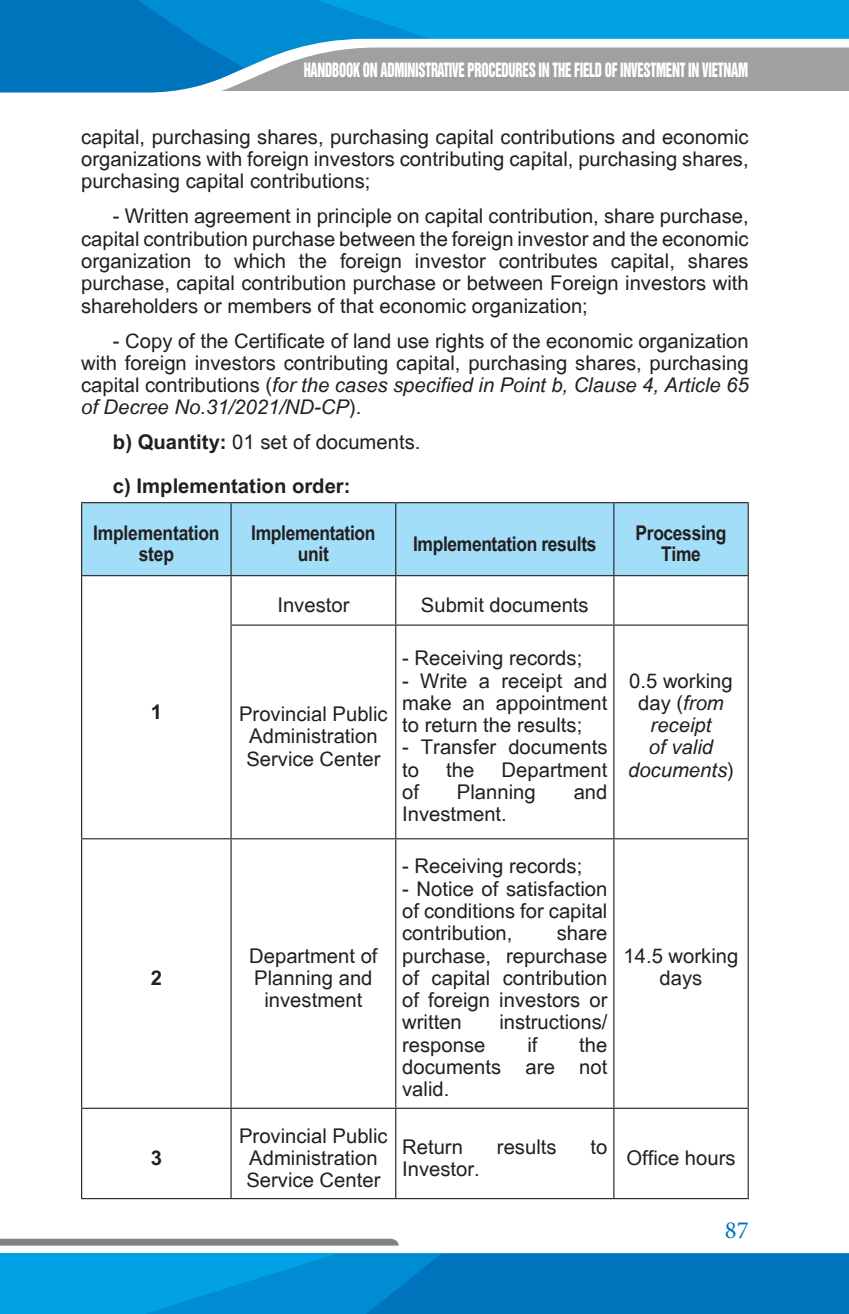
<style>
.page{position:relative;width:849px;height:1314px;background:#fff}
.page>*{position:absolute;margin:0;border:0;box-sizing:border-box;transform-origin:0 0}
.t1{font:24.75px "Minion Pro";color:#0073bd}
.t2{font:20.25px/22.3px "SVN Arial 3";color:#231f20;text-align:justify}
.t3{font:20.25px/21.4px "SVN Arial 3 bold";letter-spacing:-.02em;color:#231f20;text-align:center;scale:.86 1}
.t4{font:20.25px/22.3px "SVN Arial 3 italic";color:#231f20;text-align:center}
.t5{font:20.25px "SVN Arial 3 bold";color:#231f20}
.t6{font:20.25px "SVN Arial 3 bold";letter-spacing:-.02em;color:#231f20}
.t7{font:18px "UTM Helvet Ins";letter-spacing:-.02em;color:#fff;scale:.72 1}
.s1{font-family:"SVN Arial 3 italic"}
.s2{font-family:"SVN Arial 3 bold"}
.s3{font-family:"SVN Arial 3"}
</style>
<div class="page">
<div style="left:0;top:1254px;width:848px;height:60px;background:#00a2e5"></div>
<svg style="left:146px;top:1254px;width:702px;height:60px;background:#007fc7"></svg>
<svg style="left:0;top:1239px;width:398px;height:7px;background:#86888b"></svg>
<div style="left:453px;top:0;width:395px;height:39px;background:#00a2e5"></div>
<svg style="left:256px;top:0;width:197px;height:39px;background:#0095d9"></svg>
<svg style="left:0;top:0;width:256px;height:39px;background:#007bc4"></svg>
<svg style="left:0;top:39px;width:848px;height:54px;fill:#9ea0a2"></svg>
<div style="left:82px;top:503px;width:665px;height:72px;background:#a3def9"></div>
<hr style="left:81px;top:502px;width:150px;height:1px;background:#231f20">
<hr style="left:231px;top:502px;width:164px;height:1px;background:#231f20">
<hr style="left:395px;top:502px;width:218px;height:1px;background:#231f20">
<hr style="left:613px;top:502px;width:135px;height:1px;background:#231f20">
<hr style="left:81px;top:575px;width:150px;height:1px;background:#231f20">
<hr style="left:231px;top:575px;width:164px;height:1px;background:#231f20">
<hr style="left:395px;top:575px;width:218px;height:1px;background:#231f20">
<hr style="left:613px;top:575px;width:135px;height:1px;background:#231f20">
<hr style="left:230px;top:624px;width:165px;height:2px;background:#231f20">
<hr style="left:395px;top:624px;width:218px;height:2px;background:#231f20">
<hr style="left:613px;top:624px;width:135px;height:2px;background:#231f20">
<hr style="left:81px;top:838px;width:150px;height:1px;background:#231f20">
<hr style="left:231px;top:838px;width:164px;height:1px;background:#231f20">
<hr style="left:395px;top:838px;width:218px;height:1px;background:#231f20">
<hr style="left:613px;top:838px;width:135px;height:1px;background:#231f20">
<hr style="left:81px;top:1108px;width:150px;height:1px;background:#231f20">
<hr style="left:231px;top:1108px;width:164px;height:1px;background:#231f20">
<hr style="left:395px;top:1108px;width:218px;height:1px;background:#231f20">
<hr style="left:613px;top:1108px;width:135px;height:1px;background:#231f20">
<hr style="left:81px;top:1198px;width:150px;height:1px;background:#231f20">
<hr style="left:231px;top:1198px;width:164px;height:1px;background:#231f20">
<hr style="left:395px;top:1198px;width:218px;height:1px;background:#231f20">
<hr style="left:613px;top:1198px;width:135px;height:1px;background:#231f20">
<hr style="left:81px;top:503px;width:1px;height:72px;background:#231f20">
<hr style="left:81px;top:576px;width:1px;height:49px;background:#231f20">
<hr style="left:81px;top:625px;width:1px;height:213px;background:#231f20">
<hr style="left:81px;top:839px;width:1px;height:269px;background:#231f20">
<hr style="left:81px;top:1109px;width:1px;height:89px;background:#231f20">
<hr style="left:230px;top:503px;width:1px;height:72px;background:#231f20">
<hr style="left:395px;top:503px;width:1px;height:72px;background:#231f20">
<hr style="left:613px;top:503px;width:1px;height:72px;background:#231f20">
<hr style="left:747px;top:503px;width:1px;height:72px;background:#231f20">
<hr style="left:230px;top:576px;width:1px;height:48px;background:#231f20">
<hr style="left:395px;top:576px;width:1px;height:48px;background:#231f20">
<hr style="left:613px;top:576px;width:1px;height:48px;background:#231f20">
<hr style="left:747px;top:576px;width:1px;height:48px;background:#231f20">
<hr style="left:230px;top:626px;width:1px;height:212px;background:#231f20">
<hr style="left:395px;top:626px;width:1px;height:212px;background:#231f20">
<hr style="left:613px;top:626px;width:1px;height:212px;background:#231f20">
<hr style="left:747px;top:626px;width:1px;height:212px;background:#231f20">
<hr style="left:230px;top:839px;width:1px;height:269px;background:#231f20">
<hr style="left:395px;top:839px;width:1px;height:269px;background:#231f20">
<hr style="left:613px;top:839px;width:1px;height:269px;background:#231f20">
<hr style="left:747px;top:839px;width:1px;height:269px;background:#231f20">
<hr style="left:230px;top:1109px;width:1px;height:89px;background:#231f20">
<hr style="left:395px;top:1109px;width:1px;height:89px;background:#231f20">
<hr style="left:613px;top:1109px;width:1px;height:89px;background:#231f20">
<hr style="left:747px;top:1109px;width:1px;height:89px;background:#231f20">
<p class="t7" style="left:303px;top:55px;width:618px">HANDBOOK ON ADMINISTRATIVE PROCEDURES IN THE FIELD OF INVESTMENT IN VIETNAM</p>
<p class="t2" style="left:81px;top:124px;width:669px">capital, purchasing shares, purchasing capital contributions and economic organizations with foreign investors contributing capital, purchasing shares, purchasing capital contributions;</p>
<p class="t2" style="left:81px;top:203px;width:669px;text-indent:32px">- Written agreement in principle on capital contribution, share purchase, capital contribution purchase between the foreign investor and the economic organization to which the foreign investor contributes capital, shares purchase, capital contribution purchase or between Foreign investors with shareholders or members of that economic organization;</p>
<p class="t2" style="left:81px;top:327px;width:669px;text-indent:32px">- Copy of the Certificate of land use rights of the economic organization with foreign investors contributing capital, purchasing shares, purchasing capital contributions (<span class="s1">for the cases specified in Point b, Clause 4, Article 65 of Decree No.31/2021/ND-CP</span>).</p>
<p class="t2" style="left:113px;top:429px;width:309px"><span class="s2">b) Quantity:</span> 01 set of documents.</p>
<p class="t5" style="left:113px;top:470px;width:239px">c) Implementation order:</p>
<p class="t3" style="left:93px;top:520px;width:149px">Implementation step</p>
<p class="t3" style="left:251px;top:520px;width:146px">Implementation unit</p>
<p class="t3" style="left:413px;top:531px;width:215px">Implementation results</p>
<p class="t3" style="left:635px;top:520px;width:107px">Processing<br>Time</p>
<p class="t6" style="left:151px;top:696px;width:13px">1</p>
<p class="t6" style="left:151px;top:962px;width:13px">2</p>
<p class="t6" style="left:151px;top:1142px;width:13px">3</p>
<p class="t2" style="left:277px;top:591px;width:74px">Investor</p>
<p class="t2" style="left:421px;top:591px;width:169px">Submit documents</p>
<p class="t2" style="left:239px;top:701px;width:150px;text-align:center">Provincial Public<br>Administration<br>Service Center</p>
<p class="t2" style="left:402px;top:645px;width:182px">- Receiving records;</p>
<p class="t2" style="left:402px;top:667px;width:207px">- Write a receipt and make an appointment to return the results;</p>
<p class="t2" style="left:402px;top:734px;width:207px">- Transfer documents to</p>
<p class="t2" style="left:446px;top:756px;width:30px">the</p>
<p class="t2" style="left:501px;top:756px;width:107px">Department</p>
<p class="t2" style="left:402px;top:779px;width:18px">of</p>
<p class="t2" style="left:457px;top:779px;width:80px">Planning</p>
<p class="t2" style="left:573px;top:779px;width:35px">and</p>
<p class="t2" style="left:402px;top:801px;width:106px">Investment.</p>
<p class="t2" style="left:249px;top:942px;width:130px;text-align:center">Department of<br>Planning and investment</p>
<p class="t2" style="left:402px;top:853px;width:182px">- Receiving records;</p>
<p class="t2" style="left:402px;top:875px;width:207px">- Notice of satisfaction of conditions for capital contribution,</p>
<p class="t2" style="left:402px;top:920px;width:207px;text-indent:155px">share purchase, repurchase of capital contribution of foreign investors or written</p>
<p class="t2" style="left:499px;top:1009px;width:110px">instructions/</p>
<p class="t2" style="left:402px;top:1031px;width:85px">response</p>
<p class="t2" style="left:527px;top:1031px;width:12px">if</p>
<p class="t2" style="left:402px;top:1031px;width:207px;text-indent:177px">the documents are not valid.</p>
<p class="t2" style="left:239px;top:1122px;width:150px;text-align:center">Provincial Public<br>Administration<br>Service Center</p>
<p class="t2" style="left:402px;top:1133px;width:62px">Return</p>
<p class="t2" style="left:497px;top:1133px;width:61px">results</p>
<p class="t2" style="left:590px;top:1133px;width:18px">to</p>
<p class="t2" style="left:402px;top:1155px;width:79px">Investor.</p>
<p class="t4" style="left:628px;top:666px;width:107px"><span class="s3">0.5 working day (</span>from receipt<br>of valid documents<span class="s3">)</span></p>
<p class="t2" style="left:623px;top:942px;width:116px;text-align:center">14.5 working days</p>
<p class="t2" style="left:626px;top:1144px;width:111px">Office hours</p>
<p class="t1" style="left:724px;top:1213px;width:25px">87</p>
</div>
